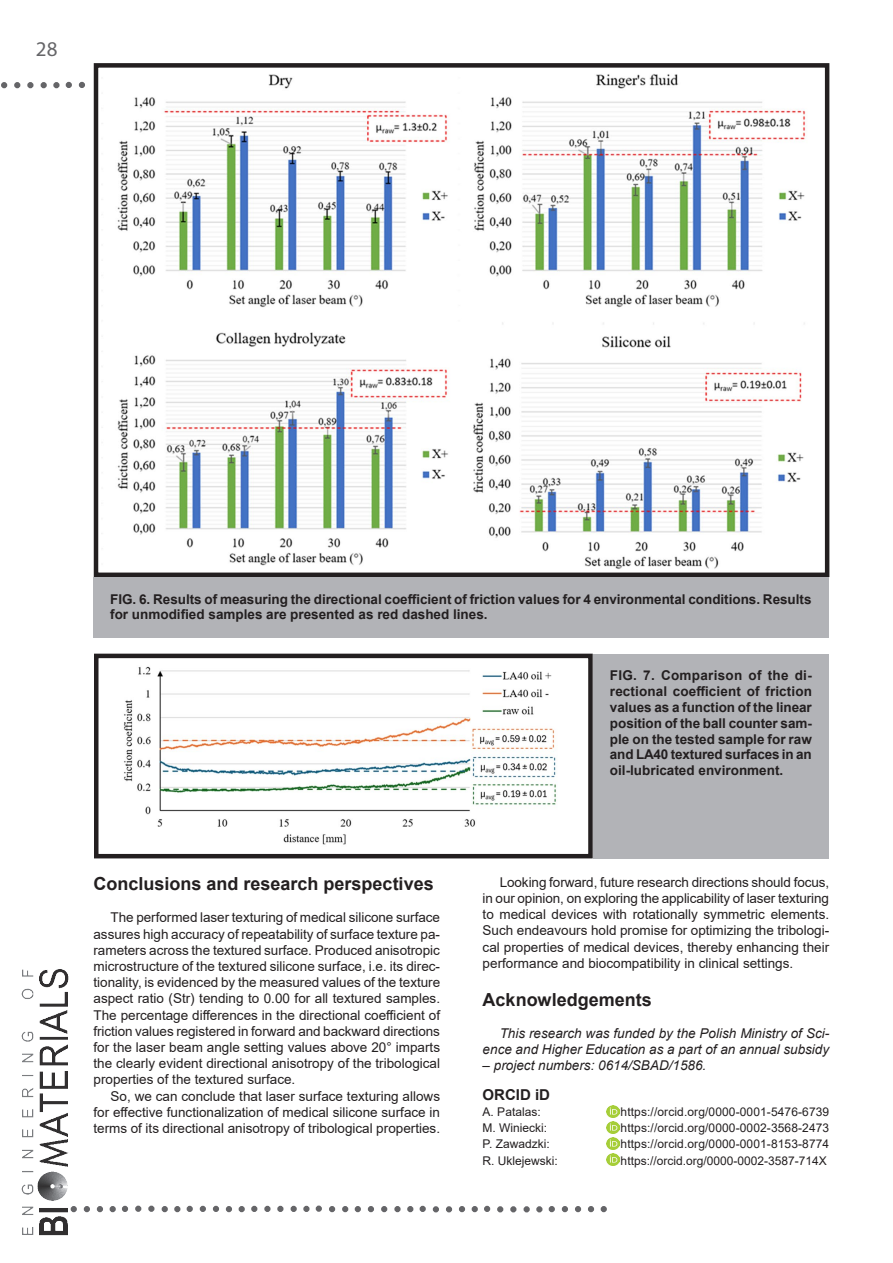
<style>
.page{position:relative;width:893px;height:1263px;background:#fff}
.page>*{position:absolute;margin:0;border:0;box-sizing:border-box;transform-origin:0 0}
.t1{font:21px "Myriad Pro";color:#656568}
.t2{font:700 18px "Arial";color:#231f20}
.t3{font:700 15px "Arial";color:#231f20}
.t4{font:13.5px/16.2px "Arial";color:#231f20;text-align:justify}
.t5{font:700 13.5px/15.8px "Arial";color:#231f20}
.t6{font:italic 13.5px/16.2px "Arial";color:#231f20;text-align:right}
.t7{font:12px "Arial";letter-spacing:.01em;color:#231f20}
</style>
<div class="page">
<svg style="left:79px;top:82px;width:6px;height:6px"></svg>
<svg style="left:66px;top:82px;width:6px;height:6px"></svg>
<div style="left:53px;top:82px;width:7px;height:6px;border:2px solid #656568;border-radius:50%"></div>
<svg style="left:41px;top:82px;width:6px;height:6px"></svg>
<svg style="left:14px;top:82px;width:6px;height:6px"></svg>
<div style="left:27px;top:82px;width:7px;height:6px;border:2px solid #656568;border-radius:50%"></div>
<svg style="left:1px;top:82px;width:6px;height:6px"></svg>
<svg style="left:329px;top:1206px;width:6px;height:6px"></svg>
<svg style="left:342px;top:1206px;width:6px;height:6px"></svg>
<div style="left:316px;top:1205px;width:6px;height:7px;border:2px solid #656568;border-radius:50%"></div>
<div style="left:303px;top:1206px;width:7px;height:6px;border:2px solid #656568;border-radius:50%"></div>
<svg style="left:291px;top:1206px;width:6px;height:6px"></svg>
<div style="left:264px;top:1206px;width:7px;height:6px;border:2px solid #656568;border-radius:50%"></div>
<div style="left:277px;top:1206px;width:7px;height:6px;border:2px solid #656568;border-radius:50%"></div>
<svg style="left:251px;top:1206px;width:6px;height:6px"></svg>
<svg style="left:239px;top:1206px;width:6px;height:6px"></svg>
<svg style="left:226px;top:1206px;width:6px;height:6px"></svg>
<svg style="left:200px;top:1206px;width:6px;height:6px"></svg>
<svg style="left:213px;top:1206px;width:6px;height:6px"></svg>
<svg style="left:187px;top:1206px;width:6px;height:6px"></svg>
<svg style="left:174px;top:1206px;width:6px;height:6px"></svg>
<svg style="left:162px;top:1206px;width:6px;height:6px"></svg>
<div style="left:135px;top:1205px;width:6px;height:7px;border:2px solid #656568;border-radius:50%"></div>
<div style="left:148px;top:1205px;width:7px;height:7px;border:2px solid #656568;border-radius:50%"></div>
<svg style="left:122px;top:1206px;width:6px;height:6px"></svg>
<svg style="left:110px;top:1206px;width:6px;height:6px"></svg>
<svg style="left:97px;top:1206px;width:6px;height:6px"></svg>
<svg style="left:71px;top:1206px;width:6px;height:6px"></svg>
<svg style="left:84px;top:1206px;width:6px;height:6px"></svg>
<svg style="left:601px;top:1206px;width:6px;height:6px"></svg>
<svg style="left:588px;top:1206px;width:6px;height:6px"></svg>
<svg style="left:562px;top:1206px;width:6px;height:6px"></svg>
<svg style="left:575px;top:1206px;width:6px;height:6px"></svg>
<svg style="left:549px;top:1206px;width:6px;height:6px"></svg>
<svg style="left:536px;top:1206px;width:6px;height:6px"></svg>
<svg style="left:524px;top:1206px;width:6px;height:6px"></svg>
<svg style="left:497px;top:1206px;width:6px;height:6px"></svg>
<svg style="left:510px;top:1206px;width:6px;height:6px"></svg>
<svg style="left:484px;top:1206px;width:6px;height:6px"></svg>
<svg style="left:472px;top:1206px;width:6px;height:6px"></svg>
<svg style="left:459px;top:1206px;width:6px;height:6px"></svg>
<svg style="left:433px;top:1206px;width:6px;height:6px"></svg>
<svg style="left:446px;top:1206px;width:6px;height:6px"></svg>
<svg style="left:420px;top:1206px;width:6px;height:6px"></svg>
<svg style="left:407px;top:1206px;width:6px;height:6px"></svg>
<div style="left:394px;top:1206px;width:7px;height:6px;border:2px solid #656568;border-radius:50%"></div>
<svg style="left:368px;top:1206px;width:6px;height:6px"></svg>
<svg style="left:381px;top:1206px;width:6px;height:6px"></svg>
<svg style="left:355px;top:1206px;width:6px;height:6px"></svg>
<img style="left:21px;top:969px;width:47px;height:267px">
<img style="left:102px;top:74px;width:704px;height:495px">
<div style="left:94px;top:63px;width:735px;height:514px;border:4px solid #231f20"></div>
<div style="left:93px;top:577px;width:736px;height:61px;background:#b2b3b7"></div>
<img style="left:123px;top:666px;width:434px;height:179px">
<div style="left:94px;top:654px;width:499px;height:204px;border:4px solid #231f20"></div>
<div style="left:593px;top:654px;width:236px;height:204px;background:#b2b3b7"></div>
<svg style="left:607px;top:1105px;width:12px;height:61px"></svg>
<h1 class="t1" style="left:36px;top:36px;width:23px">28</h1>
<p class="t5" style="left:110px;top:591px;width:703px">FIG. 6. Results of measuring the directional coefficient of friction values for 4 environmental conditions. Results for unmodified samples are presented as red dashed lines.</p>
<h2 class="t2" style="left:94px;top:871px;width:342px">Conclusions and research perspectives</h2>
<p class="t4" style="left:94px;top:909px;width:348px;text-indent:17px">The performed laser texturing of medical silicone surface assures high accuracy of repeatability of surface texture pa&shy;rameters across the textured surface. Produced anisotropic microstructure of the textured silicone surface, i.e. its direc&shy;tionality, is evidenced by the measured values of the texture aspect ratio (Str) tending to 0.00 for all textured samples.<br>The percentage differences in the directional coefficient of friction values registered in forward and backward directions for the laser beam angle setting values above 20° imparts the clearly evident directional anisotropy of the tribological properties of the textured surface.</p>
<p class="t4" style="left:94px;top:1088px;width:348px;text-indent:17px">So, we can conclude that laser surface texturing allows for effective functionalization of medical silicone surface in terms of its directional anisotropy of tribological properties.</p>
<p class="t5" style="left:610px;top:668px;width:203px;text-align:justify">FIG. 7. Comparison of the di&shy;rectional coefficient of friction values as a function of the linear position of the ball counter sam&shy;ple on the tested sample for raw and LA40 textured surfaces in an oil-lubricated environment.</p>
<p class="t4" style="left:483px;top:874px;width:348px;text-indent:17px">Looking forward, future research directions should focus, in our opinion, on exploring the applicability of laser texturing to medical devices with rotationally symmetric elements.<br>Such endeavours hold promise for optimizing the tribologi&shy;cal properties of medical devices, thereby enhancing their performance and biocompatibility in clinical settings.</p>
<h2 class="t2" style="left:483px;top:986px;width:171px">Acknowledgements</h2>
<p class="t6" style="left:483px;top:1025px;width:348px">This research was funded by the Polish Ministry of Sci&shy;ence and Higher Education as a part of an annual subsidy</p>
<p class="t6" style="left:483px;top:1058px;width:225px">– project numbers: 0614/SBAD/1586.</p>
<p class="t3" style="left:483px;top:1084px;width:69px">ORCID iD</p>
<p class="t7" style="left:483px;top:1103px;width:60px">A. Patalas:</p>
<p class="t7" style="left:621px;top:1103px;width:210px">https://orcid.org/0000-0001-5476-6739</p>
<p class="t7" style="left:483px;top:1120px;width:66px">M. Winiecki:</p>
<p class="t7" style="left:621px;top:1120px;width:210px">https://orcid.org/0000-0002-3568-2473</p>
<p class="t7" style="left:483px;top:1136px;width:69px">P. Zawadzki:</p>
<p class="t7" style="left:621px;top:1136px;width:210px">https://orcid.org/0000-0001-8153-8774</p>
<p class="t7" style="left:483px;top:1152px;width:77px">R. Uklejewski:</p>
<p class="t7" style="left:621px;top:1152px;width:208px">https://orcid.org/0000-0002-3587-714X</p>
</div>
